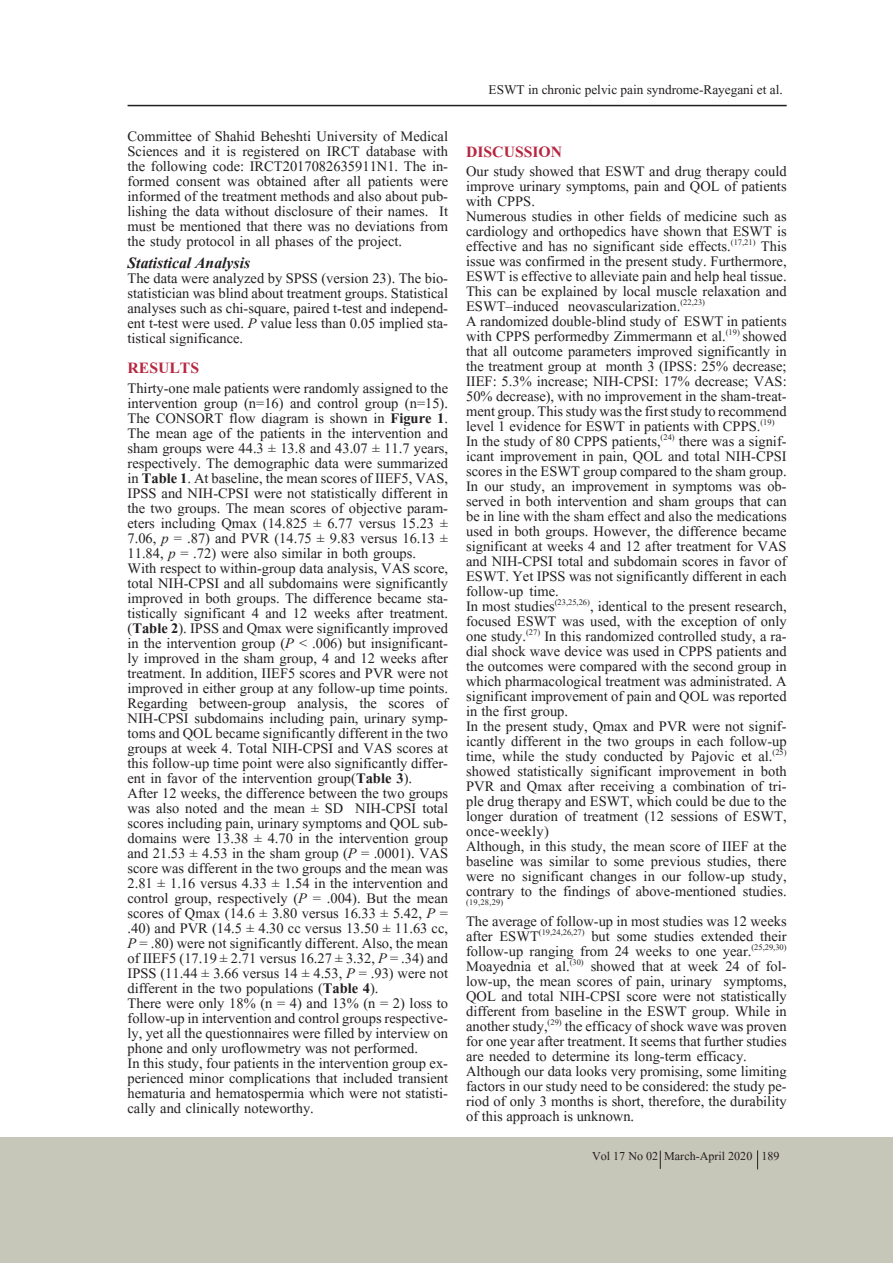
<style>
.page{position:relative;width:893px;height:1263px;background:#fff}
.page>*{position:absolute;margin:0;border:0;box-sizing:border-box;transform-origin:0 0}
.t1{font:italic 700 19.5px "Aparajita";color:#231f20}
.t2{font:700 19.5px "Aparajita";color:#b62841}
.t3{font:18px/15px "Aparajita";color:#231f20;text-align:justify}
.t4{font:16.5px "Aparajita";color:#231f20}
.t5{font:15px "Aparajita";color:#231f20}
.t6{font:10.5px "Aparajita";color:#231f20}
.s1{font-style:italic}
.s2{font-weight:700}
</style>
<div class="page">
<div style="left:0;top:1137px;width:893px;height:126px;background:#c7c7b9"></div>
<hr style="left:128px;top:105px;width:659px;height:1px;background:#231f20">
<svg style="left:660px;top:1150px;width:1px;height:19px"></svg>
<svg style="left:757px;top:1150px;width:1px;height:19px"></svg>
<p class="t3" style="left:128px;top:130px;width:322px">Committee of Shahid Beheshti University of Medical Sciences and it is registered on IRCT database with the following code: IRCT2017082635911N1. The in&shy;formed consent was obtained after all patients were informed of the treatment methods and also about pub&shy;lishing the data without disclosure of their names. It must be mentioned that there was no deviations from the study protocol in all phases of the project.</p>
<p class="t1" style="left:128px;top:254px;width:124px">Statistical Analysis</p>
<p class="t3" style="left:128px;top:273px;width:322px">The data were analyzed by SPSS (version 23). The bio&shy;statistician was blind about treatment groups. Statistical analyses such as chi-square, paired t-test and independ&shy;ent t-test were used. <span class="s1">P</span> value less than 0.05 implied sta&shy;tistical significance.</p>
<p class="t2" style="left:128px;top:359px;width:73px">RESULTS</p>
<p class="t3" style="left:128px;top:382px;width:322px">Thirty-one male patients were randomly assigned to the intervention group (n=16) and control group (n=15).<br>The CONSORT flow diagram is shown in <span class="s2">Figure 1</span>.<br>The mean age of the patients in the intervention and sham groups were 44.3 ± 13.8 and 43.07 ± 11.7 years, respectively. The demographic data were summarized in <span class="s2">Table 1</span>. At baseline, the mean scores of IIEF5, VAS, IPSS and NIH-CPSI were not statistically different in the two groups. The mean scores of objective param&shy;eters including Qmax (14.825 ± 6.77 versus 15.23 ± 7.06, <span class="s1">p</span> = .87) and PVR (14.75 ± 9.83 versus 16.13 ± 11.84, <span class="s1">p</span> = .72) were also similar in both groups.</p>
<p class="t3" style="left:128px;top:562px;width:322px">With respect to within-group data analysis, VAS score, total NIH-CPSI and all subdomains were significantly improved in both groups. The difference became sta&shy;tistically significant 4 and 12 weeks after treatment. (<span class="s2">Table 2</span>). IPSS and Qmax were significantly improved in the intervention group (<span class="s1">P</span> &lt; .006) but insignificant&shy;ly improved in the sham group, 4 and 12 weeks after treatment. In addition, IIEF5 scores and PVR were not improved in either group at any follow-up time points.</p>
<p class="t3" style="left:128px;top:697px;width:322px">Regarding between-group analysis, the scores of NIH-CPSI subdomains including pain, urinary symp&shy;toms and QOL became significantly different in the two groups at week 4. Total NIH-CPSI and VAS scores at this follow-up time point were also significantly differ&shy;ent in favor of the intervention group(<span class="s2">Table 3</span>).</p>
<p class="t3" style="left:128px;top:787px;width:322px">After 12 weeks, the difference between the two groups was also noted and the mean ± SD NIH-CPSI total scores including pain, urinary symptoms and QOL sub&shy;domains were 13.38 ± 4.70 in the intervention group and 21.53 ± 4.53 in the sham group (<span class="s1">P</span> = .0001). VAS score was different in the two groups and the mean was 2.81 ± 1.16 versus 4.33 ± 1.54 in the intervention and control group, respectively (<span class="s1">P</span> = .004). But the mean scores of Qmax (14.6 ± 3.80 versus 16.33 ± 5.42, <span class="s1">P</span> = .40) and PVR (14.5 ± 4.30 cc versus 13.50 ± 11.63 cc, <span class="s1">P</span> = .80) were not significantly different. Also, the mean of IIEF5 (17.19 ± 2.71 versus 16.27 ± 3.32, <span class="s1">P</span> = .34) and IPSS (11.44 ± 3.66 versus 14 ± 4.53, <span class="s1">P</span> = .93) were not different in the two populations (<span class="s2">Table 4</span>).</p>
<p class="t3" style="left:128px;top:997px;width:322px">There were only 18% (n = 4) and 13% (n = 2) loss to follow-up in intervention and control groups respective&shy;ly, yet all the questionnaires were filled by interview on phone and only uroflowmetry was not performed.</p>
<p class="t3" style="left:128px;top:1057px;width:322px">In this study, four patients in the intervention group ex&shy;perienced minor complications that included transient hematuria and hematospermia which were not statisti&shy;cally and clinically noteworthy.</p>
<p class="t4" style="left:489px;top:81px;width:296px">ESWT in chronic pelvic pain syndrome-Rayegani et al.</p>
<p class="t2" style="left:466px;top:143px;width:98px">DISCUSSION</p>
<p class="t3" style="left:466px;top:166px;width:322px">Our study showed that ESWT and drug therapy could improve urinary symptoms, pain and QOL of patients with CPPS.</p>
<p class="t3" style="left:466px;top:211px;width:322px">Numerous studies in other fields of medicine such as cardiology and orthopedics have shown that ESWT is effective and has no significant side effects.<sup>(17,21)</sup> This issue was confirmed in the present study. Furthermore, ESWT is effective to alleviate pain and help heal tissue.<br>This can be explained by local muscle relaxation and ESWT–induced neovascularization.<sup>(22,23)</sup></p>
<p class="t3" style="left:466px;top:316px;width:322px">A randomized double-blind study of ESWT in patients with CPPS performedby Zimmermann et al.<sup>(19)</sup> showed that all outcome parameters improved significantly in the treatment group at month 3 (IPSS: 25% decrease; IIEF: 5.3% increase; NIH-CPSI: 17% decrease; VAS:<br>50% decrease), with no improvement in the sham-treat&shy;ment group. This study was the first study to recommend level 1 evidence for ESWT in patients with CPPS.<sup>(19)</sup></p>
<p class="t3" style="left:466px;top:436px;width:322px">In the study of 80 CPPS patients,<sup>(24)</sup> there was a signif&shy;icant improvement in pain, QOL and total NIH-CPSI scores in the ESWT group compared to the sham group.</p>
<p class="t3" style="left:466px;top:481px;width:322px">In our study, an improvement in symptoms was ob&shy;served in both intervention and sham groups that can be in line with the sham effect and also the medications used in both groups. However, the difference became significant at weeks 4 and 12 after treatment for VAS and NIH-CPSI total and subdomain scores in favor of ESWT. Yet IPSS was not significantly different in each follow-up time.</p>
<p class="t3" style="left:466px;top:601px;width:322px">In most studies<sup>(23,25,26)</sup>, identical to the present research, focused ESWT was used, with the exception of only one study.<sup>(27)</sup> In this randomized controlled study, a ra&shy;dial shock wave device was used in CPPS patients and the outcomes were compared with the second group in which pharmacological treatment was administrated. A significant improvement of pain and QOL was reported in the first group.</p>
<p class="t3" style="left:466px;top:721px;width:322px">In the present study, Qmax and PVR were not signif&shy;icantly different in the two groups in each follow-up time, while the study conducted by Pajovic et al.<sup>(25) </sup>showed statistically significant improvement in both PVR and Qmax after receiving a combination of tri&shy;ple drug therapy and ESWT, which could be due to the longer duration of treatment (12 sessions of ESWT, once-weekly)</p>
<p class="t3" style="left:466px;top:841px;width:322px">Although, in this study, the mean score of IIEF at the baseline was similar to some previous studies, there were no significant changes in our follow-up study, contrary to the findings of above-mentioned studies.</p>
<p class="t6" style="left:466px;top:897px;width:39px">(19,28,29)</p>
<p class="t3" style="left:466px;top:916px;width:322px">The average of follow-up in most studies was 12 weeks after ESWT<sup>(19,24,26,27)</sup> but some studies extended their follow-up ranging from 24 weeks to one year.<sup>(25,29,30)<br></sup>Moayednia et al.<sup>(30)</sup> showed that at week 24 of fol&shy;low-up, the mean scores of pain, urinary symptoms, QOL and total NIH-CPSI score were not statistically different from baseline in the ESWT group. While in another study,<sup>(29)</sup> the efficacy of shock wave was proven for one year after treatment. It seems that further studies are needed to determine its long-term efficacy.</p>
<p class="t3" style="left:466px;top:1066px;width:322px">Although our data looks very promising, some limiting factors in our study need to be considered: the study pe&shy;riod of only 3 months is short, therefore, the durability of this approach is unknown.</p>
<p class="t5" style="left:592px;top:1148px;width:189px">Vol 17 No 02 March-April 2020 189</p>
</div>
